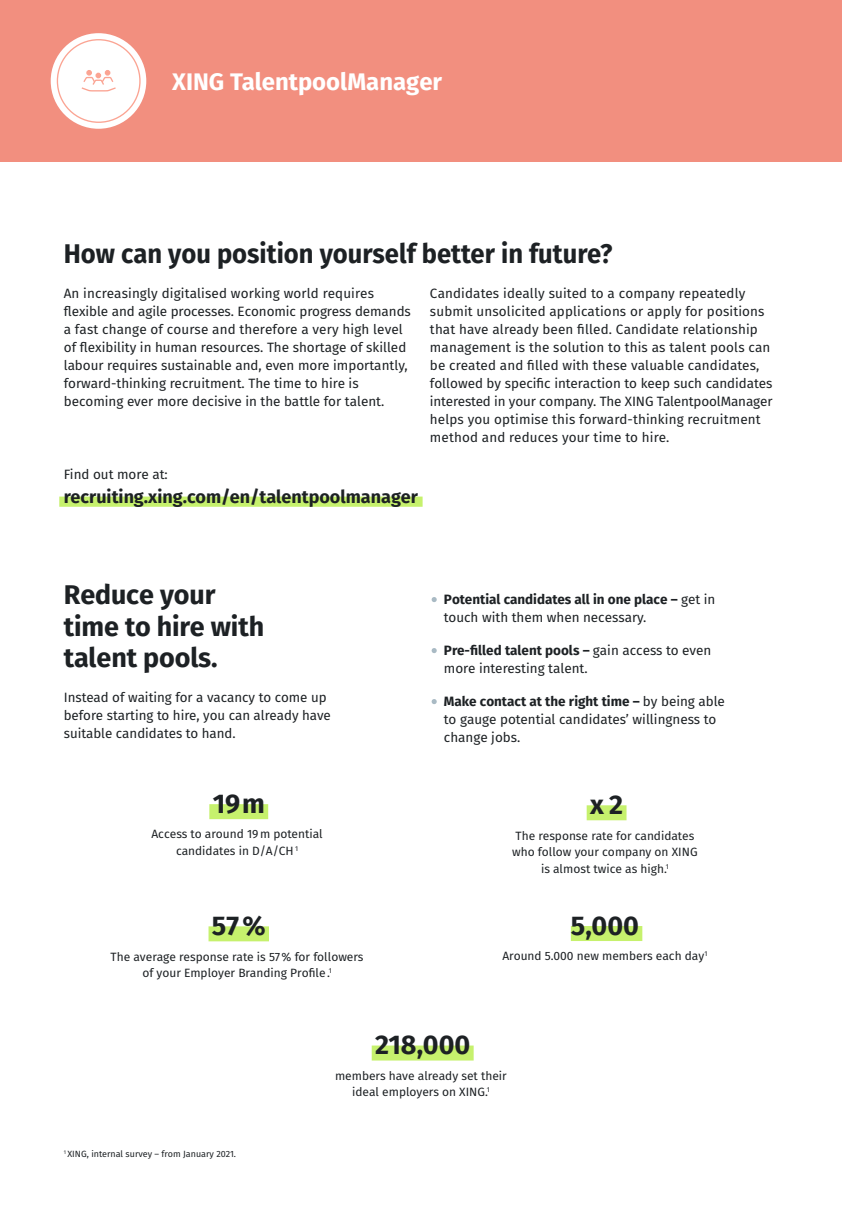
<style>
.page{position:relative;width:842px;height:1212px;background:#fff}
.page>*{position:absolute;margin:0;border:0;box-sizing:border-box;transform-origin:0 0}
.t1{font:27px/31.5px "XING Sans Bold";color:#1d2124}
.t2{font:27px "XING Sans Bold";color:#1d2124;scale:.95 1}
.t3{font:24px "XING Sans Bold";color:#fff}
.t4{font:18px "XING Sans Bold";color:#1d2124}
.t5{font:13.5px/18px "XING Sans Regular";color:#1d2124}
.t6{font:13.5px "XING Sans Bold";color:#1d2124}
.t7{font:12px/16.5px "XING Sans Regular";color:#1d2124;text-align:center}
.t8{font:9px "XING Sans Regular";color:#1d2124}
.s1{font-family:"XING Sans Regular"}
</style>
<div class="page">
<div style="left:0;top:0;width:842px;height:162px;background:#f28f7f"></div>
<div style="left:51px;top:33px;width:95px;height:96px;background:#fff;border-radius:50%"></div>
<svg style="left:56px;top:38px;width:85px;height:86px"></svg>
<svg style="left:432px;top:597px;width:5px;height:5px"></svg>
<svg style="left:432px;top:648px;width:5px;height:5px"></svg>
<svg style="left:432px;top:699px;width:5px;height:5px"></svg>
<div style="left:59px;top:497px;width:364px;height:10px;background:#c6f16d"></div>
<div style="left:209px;top:926px;width:60px;height:15px;background:#c6f16d"></div>
<div style="left:571px;top:926px;width:71px;height:15px;background:#c6f16d"></div>
<div style="left:372px;top:1045px;width:102px;height:15px;background:#c6f16d"></div>
<div style="left:209px;top:804px;width:59px;height:15px;background:#c6f16d"></div>
<div style="left:587px;top:805px;width:39px;height:15px;background:#c6f16d"></div>
<h2 class="t3" style="left:172px;top:66px;width:272px">XING TalentpoolManager</h2>
<h1 class="t2" style="left:64px;top:236px;width:579px">How can you position yourself better in future?</h1>
<p class="t5" style="left:64px;top:284px;width:349px">An increasingly digitalised working world requires flexible and agile processes. Economic progress demands a fast change of course and therefore a very high level of flexibility in human resources. The shortage of skilled labour requires sustainable and, even more importantly, forward-thinking recruitment. The time to hire is becoming ever more decisive in the battle for talent.</p>
<p class="t5" style="left:430px;top:284px;width:344px">Candidates ideally suited to a company repeatedly submit unsolicited applications or apply for positions that have already been filled. Candidate relationship management is the solution to this as talent pools can be created and filled with these valuable candidates, followed by specific interaction to keep such candidates interested in your company. The XING TalentpoolManager helps you optimise this forward-thinking recruitment method and reduces your time to hire.</p>
<p class="t5" style="left:64px;top:465px;width:106px">Find out more at:</p>
<h3 class="t4" style="left:64px;top:485px;width:356px">recruiting.xing.com/en/talentpoolmanager</h3>
<h1 class="t1" style="left:64px;top:579px;width:202px">Reduce your time to hire with talent pools.</h1>
<p class="t5" style="left:64px;top:688px;width:269px">Instead of waiting for a vacancy to come up before starting to hire, you can already have suitable candidates to hand.</p>
<h1 class="t1" style="left:213px;top:787px;width:54px">19m</h1>
<p class="t7" style="left:151px;top:826px;width:173px">Access to around 19m potential candidates in D/A/CH <sup>1</sup></p>
<h1 class="t1" style="left:212px;top:909px;width:55px">57%</h1>
<p class="t7" style="left:111px;top:948px;width:254px">The average response rate is 57% for followers of your Employer Branding Profile.<sup>1</sup></p>
<p class="t6" style="left:444px;top:591px;width:273px">Potential candidates all in one place – <span class="s1">get in</span></p>
<p class="t5" style="left:444px;top:608px;width:204px">touch with them when necessary.</p>
<p class="t6" style="left:444px;top:642px;width:269px">Pre-filled talent pools – <span class="s1">gain access to even</span></p>
<p class="t5" style="left:444px;top:659px;width:145px">more interesting talent.</p>
<p class="t6" style="left:444px;top:693px;width:283px">Make contact at the right time – <span class="s1">by being able</span></p>
<p class="t5" style="left:444px;top:710px;width:274px">to gauge potential candidates’ willingness to change jobs.</p>
<h1 class="t1" style="left:590px;top:788px;width:35px">x2</h1>
<p class="t7" style="left:512px;top:827px;width:187px">The response rate for candidates who follow your company on XING is almost twice as high.<sup>1</sup></p>
<h1 class="t1" style="left:571px;top:909px;width:70px">5,000</h1>
<p class="t7" style="left:502px;top:948px;width:206px">Around 5.000 new members each day<sup>1</sup></p>
<p class="t8" style="left:64px;top:1148px;width:174px"><sup>1</sup> XING, internal survey – from January 2021.</p>
<h1 class="t1" style="left:375px;top:1029px;width:97px">218,000</h1>
<p class="t7" style="left:335px;top:1067px;width:173px">members have already set their ideal employers on XING.<sup>1</sup></p>
</div>
